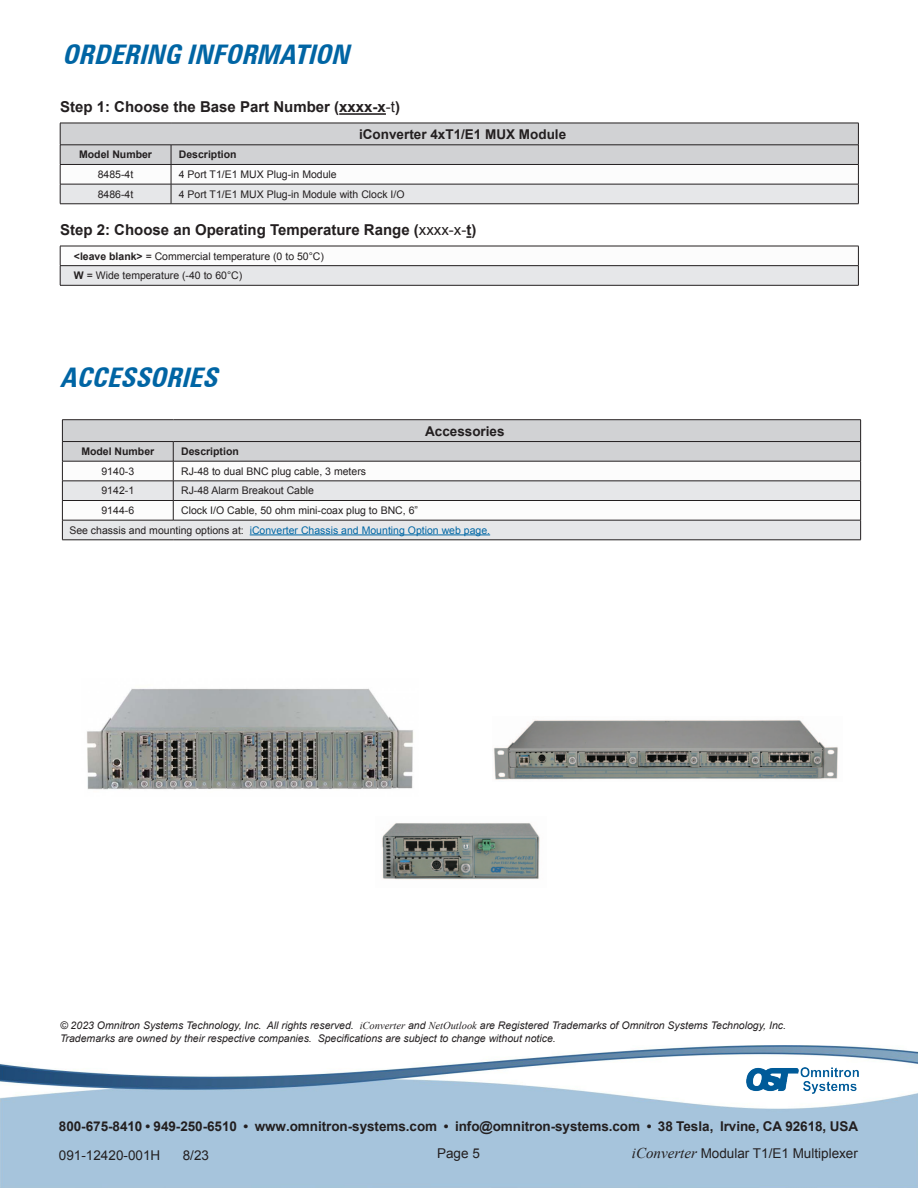
<style>
.page{position:relative;width:918px;height:1188px;background:#fff}
.page>*{position:absolute;margin:0;border:0;box-sizing:border-box;transform-origin:0 0}
.t1{font:italic 700 condensed 27px "Zurich BT";color:#0065a4}
.t2{font:700 15px "Arial";color:#231f20}
.Table_Text{font:700 13.5px "Arial";letter-spacing:-.005em;color:#231f20}
.Trademark{font:13.5px "Arial";color:#231f20}
.Table_Text-2{font:10.5px/19.6px "Arial";color:#231f20}
.Trademark-2{font:italic 10.5px/12.6px "Arial";color:#231f20}
.t3{font:10.5px "Arial";color:#0067a5}
.Table_Text-3{font:700 10.5px "Arial";color:#231f20}
.s1{font-weight:400}
.s2{font-weight:700}
.s3{color:#231f20}
.s4{font-family:"Times New Roman"}
.s5{font-family:"Times New Roman";font-style:italic;font-size:15px}
</style>
<div class="page">
<img style="left:0;top:1046px;width:918px;height:142px">
<img style="left:746px;top:1068px;width:113px;height:26px">
<hr style="left:62px;top:419px;width:111px;height:1px;background:#231f20">
<hr style="left:173px;top:419px;width:688px;height:1px;background:#231f20">
<svg style="left:62px;top:420px;width:799px;height:120px"></svg>
<hr style="left:62px;top:540px;width:111px;height:1px;background:#231f20">
<hr style="left:173px;top:540px;width:688px;height:1px;background:#231f20">
<hr style="left:250px;top:535px;width:240px;height:1px;background:#0067a5">
<hr style="left:339px;top:113px;width:47px;height:2px;background:#231f20">
<svg style="left:60px;top:123px;width:799px;height:81px"></svg>
<hr style="left:60px;top:204px;width:111px;height:1px;background:#231f20">
<hr style="left:171px;top:204px;width:688px;height:1px;background:#231f20">
<div style="left:60px;top:266px;width:798px;height:19px;background:#e6e7e9"></div>
<hr style="left:60px;top:246px;width:799px;height:1px;background:#231f20">
<hr style="left:60px;top:265px;width:799px;height:1px;background:#231f20">
<svg style="left:60px;top:246px;width:1px;height:39px"></svg>
<svg style="left:858px;top:246px;width:1px;height:39px"></svg>
<hr style="left:60px;top:285px;width:799px;height:1px;background:#231f20">
<img style="left:87px;top:688px;width:326px;height:102px">
<img style="left:382px;top:823px;width:158px;height:57px">
<img style="left:493px;top:720px;width:345px;height:60px">
<p class="t1" style="left:62px;top:38px;width:296px">ORDERING INFORMATION</p>
<p class="t2" style="left:60px;top:97px;width:342px">Step 1: Choose the Base Part Number (xxxx-x<span class="s1">-t</span>)</p>
<p class="Table_Text" style="left:359px;top:125px;width:209px">iConverter 4xT1/E1 MUX Module</p>
<p class="Table_Text-3" style="left:79px;top:148px;width:74px">Model Number</p>
<p class="Table_Text-3" style="left:179px;top:148px;width:59px">Description</p>
<p class="Table_Text-2" style="left:98px;top:165px;width:37px">8485-4t</p>
<p class="Table_Text-2" style="left:179px;top:165px;width:159px">4 Port T1/E1 MUX Plug-in Module</p>
<p class="Table_Text-2" style="left:98px;top:184px;width:37px">8486-4t</p>
<p class="Table_Text-2" style="left:179px;top:184px;width:227px">4 Port T1/E1 MUX Plug-in Module with Clock I/O</p>
<p class="t2" style="left:60px;top:220px;width:418px">Step 2: Choose an Operating Temperature Range (<span class="s1">xxxx-x-</span>t)</p>
<p class="Table_Text-2" style="left:74px;top:246px;width:252px"><span class="s2">&lt;leave blank&gt;</span> = Commercial temperature (0 to 50°C)<br><span class="s2">W</span> = Wide temperature (-40 to 60°C)</p>
<p class="t1" style="left:60px;top:361px;width:167px">ACCESSORIES</p>
<p class="Table_Text" style="left:425px;top:422px;width:81px">Accessories</p>
<p class="Table_Text-3" style="left:81px;top:445px;width:74px">Model Number</p>
<p class="Table_Text-3" style="left:181px;top:445px;width:59px">Description</p>
<p class="Table_Text-2" style="left:101px;top:461px;width:34px">9140-3</p>
<p class="Table_Text-2" style="left:181px;top:461px;width:186px">RJ-48 to dual BNC plug cable, 3 meters</p>
<p class="Table_Text-2" style="left:101px;top:481px;width:34px">9142-1</p>
<p class="Table_Text-2" style="left:181px;top:481px;width:135px">RJ-48 Alarm Breakout Cable</p>
<p class="Table_Text-2" style="left:101px;top:501px;width:34px">9144-6</p>
<p class="Table_Text-2" style="left:181px;top:501px;width:238px">Clock I/O Cable, 50 ohm mini-coax plug to BNC, 6”</p>
<p class="t3" style="left:69px;top:523px;width:422px"><span class="s3">See chassis and mounting options at:</span> iConverter Chassis and Mounting Option web page.</p>
<p class="Trademark-2" style="left:60px;top:1019px;width:728px">© 2023 Omnitron Systems Technology, Inc. All rights reserved. <span class="s4">iConverter</span> and <span class="s4">NetOutlook</span> are Registered Trademarks of Omnitron Systems Technology, Inc.<br>Trademarks are owned by their respective companies. Specifications are subject to change without notice.</p>
<p class="Table_Text" style="left:59px;top:1118px;width:801px">800-675-8410 • 949-250-6510 • www.omnitron-systems.com • info@omnitron-systems.com • 38 Tesla, Irvine, CA 92618, USA</p>
<p class="Trademark" style="left:437px;top:1144px;width:44px">Page 5</p>
<p class="Trademark" style="left:632px;top:1144px;width:228px"><span class="s5">iConverter</span> Modular T1/E1 Multiplexer</p>
<p class="Trademark" style="left:59px;top:1147px;width:103px">091-12420-001H</p>
<p class="Trademark" style="left:183px;top:1147px;width:28px">8/23</p>
</div>
